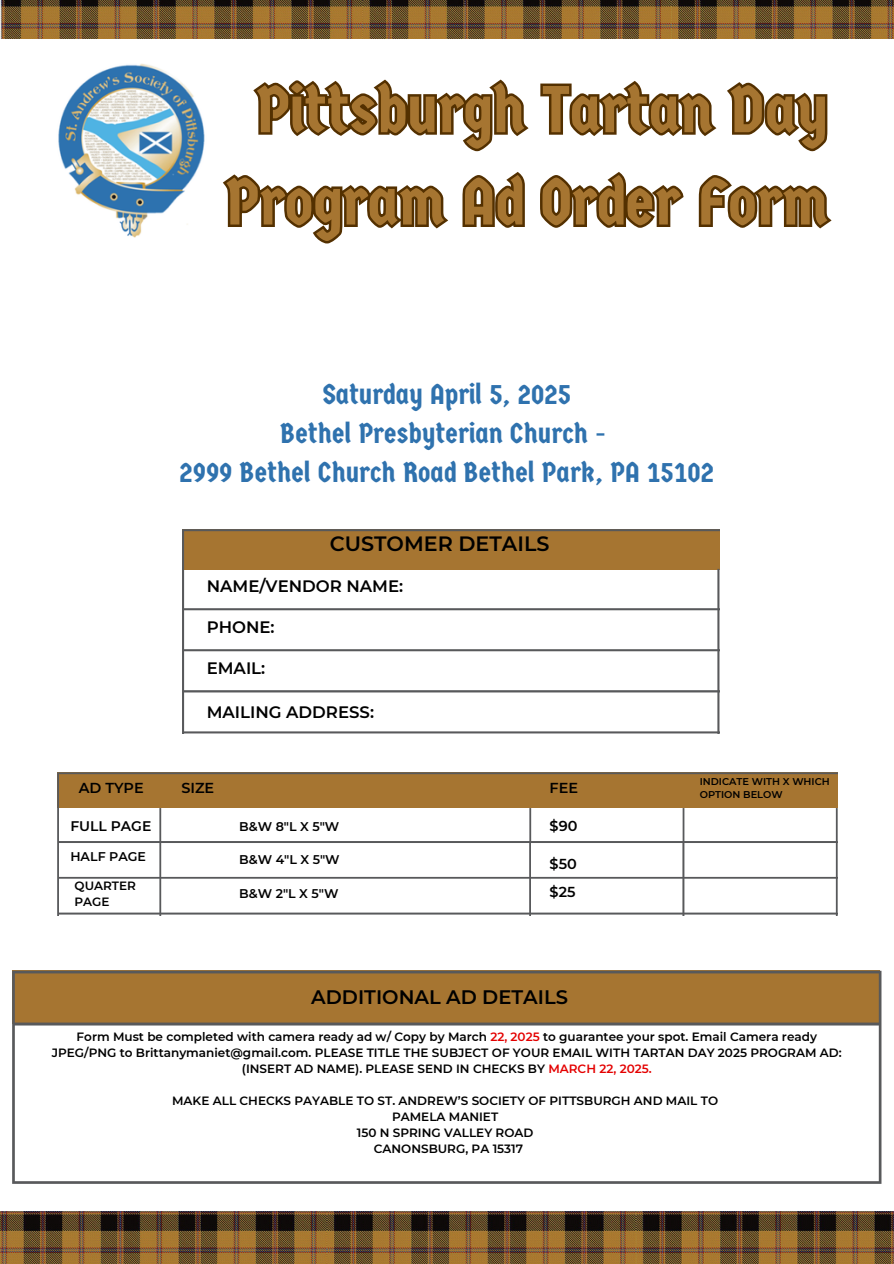
<style>
.page{position:relative;width:894px;height:1264px;background:#fff}
.page>*{position:absolute;margin:0;border:0;box-sizing:border-box;transform-origin:0 0}
.t1{font:66px/92.2px "Germania One";color:#a67531;text-align:center}
.t2{font:28.5px/39.3px "Germania One";color:#2f72ae;text-align:center}
.t3{font:600 20.7px "Montserrat";color:#000}
.t4{font:600 19.5px "Montserrat";color:#000}
.t5{font:600 16.5px "Montserrat";color:#000}
.t6{font:600 14.4px "Montserrat";color:#000}
.t7{font:600 13.95px "Montserrat";color:#000}
.t8{font:600 12.6px "Montserrat";color:#000}
.t9{font:600 12px/16px "Montserrat";color:#000;text-align:center}
.t10{font:600 9.9px/13px "Montserrat";color:#000}
.s1{color:#e40000}
</style>
<div class="page">
<img style="left:0;top:1211px;width:893px;height:52px">
<img style="left:0;top:0;width:893px;height:39px">
<img style="left:58px;top:64px;width:147px;height:174px">
<svg style="left:253px;top:79px;width:575px;height:73px"></svg>
<svg style="left:223px;top:172px;width:609px;height:72px"></svg>
<svg style="left:182px;top:529px;width:537px;height:205px"></svg>
<svg style="left:57px;top:772px;width:780px;height:143px"></svg>
<svg style="left:12px;top:970px;width:869px;height:213px"></svg>
<p class="t1" style="left:226px;top:64px;width:604px">Pittsburgh Tartan Day<br>Program Ad Order Form</p>
<h5 class="t2" style="left:179px;top:374px;width:536px">Saturday April 5, 2025<br>Bethel Presbyterian Church -<br>2999 Bethel Church Road Bethel Park, PA 15102</h5>
<p class="t3" style="left:330px;top:531px;width:221px">CUSTOMER DETAILS</p>
<h1 class="t5" style="left:207px;top:576px;width:198px">NAME/VENDOR NAME:</h1>
<h2 class="t5" style="left:207px;top:617px;width:69px">PHONE:</h2>
<p class="t5" style="left:207px;top:657px;width:60px">EMAIL:</p>
<h4 class="t5" style="left:207px;top:702px;width:169px">MAILING ADDRESS:</h4>
<h4 class="t6" style="left:79px;top:779px;width:66px">AD TYPE</h4>
<h4 class="t6" style="left:181px;top:779px;width:34px">SIZE</h4>
<h4 class="t6" style="left:549px;top:779px;width:30px">FEE</h4>
<h3 class="t10" style="left:699px;top:775px;width:132px">INDICATE WITH X WHICH<br>OPTION BELOW</h3>
<p class="t6" style="left:549px;top:817px;width:29px">$90</p>
<h5 class="t6" style="left:549px;top:855px;width:29px">$50</h5>
<h5 class="t6" style="left:549px;top:883px;width:27px">$25</h5>
<h6 class="t7" style="left:70px;top:817px;width:82px">FULL PAGE</h6>
<h5 class="t8" style="left:70px;top:849px;width:77px">HALF PAGE</h5>
<h6 class="t9" style="left:74px;top:877px;width:63px;text-align:left">QUARTER<br>PAGE</h6>
<h6 class="t8" style="left:239px;top:819px;width:102px">B&amp;W 8"L X 5"W</h6>
<h6 class="t8" style="left:239px;top:851px;width:102px">B&amp;W 4"L X 5"W</h6>
<h6 class="t8" style="left:239px;top:885px;width:101px">B&amp;W 2"L X 5"W</h6>
<h5 class="t4" style="left:311px;top:984px;width:258px">ADDITIONAL AD DETAILS</h5>
<h5 class="t9" style="left:52px;top:1028px;width:791px">Form Must be completed with camera ready ad w/ Copy by March <span class="s1">22, 2025</span> to guarantee your spot. Email Camera ready<br>JPEG/PNG to Brittanymaniet@gmail.com. PLEASE TITLE THE SUBJECT OF YOUR EMAIL WITH TARTAN DAY 2025 PROGRAM AD: (INSERT AD NAME). PLEASE SEND IN CHECKS BY <span class="s1">MARCH 22, 2025.</span></h5>
<p class="t9" style="left:172px;top:1092px;width:547px">MAKE ALL CHECKS PAYABLE TO ST. ANDREW’S SOCIETY OF PITTSBURGH AND MAIL TO<br>PAMELA MANIET<br>150 N SPRING VALLEY ROAD<br>CANONSBURG, PA 15317</p>
</div>
